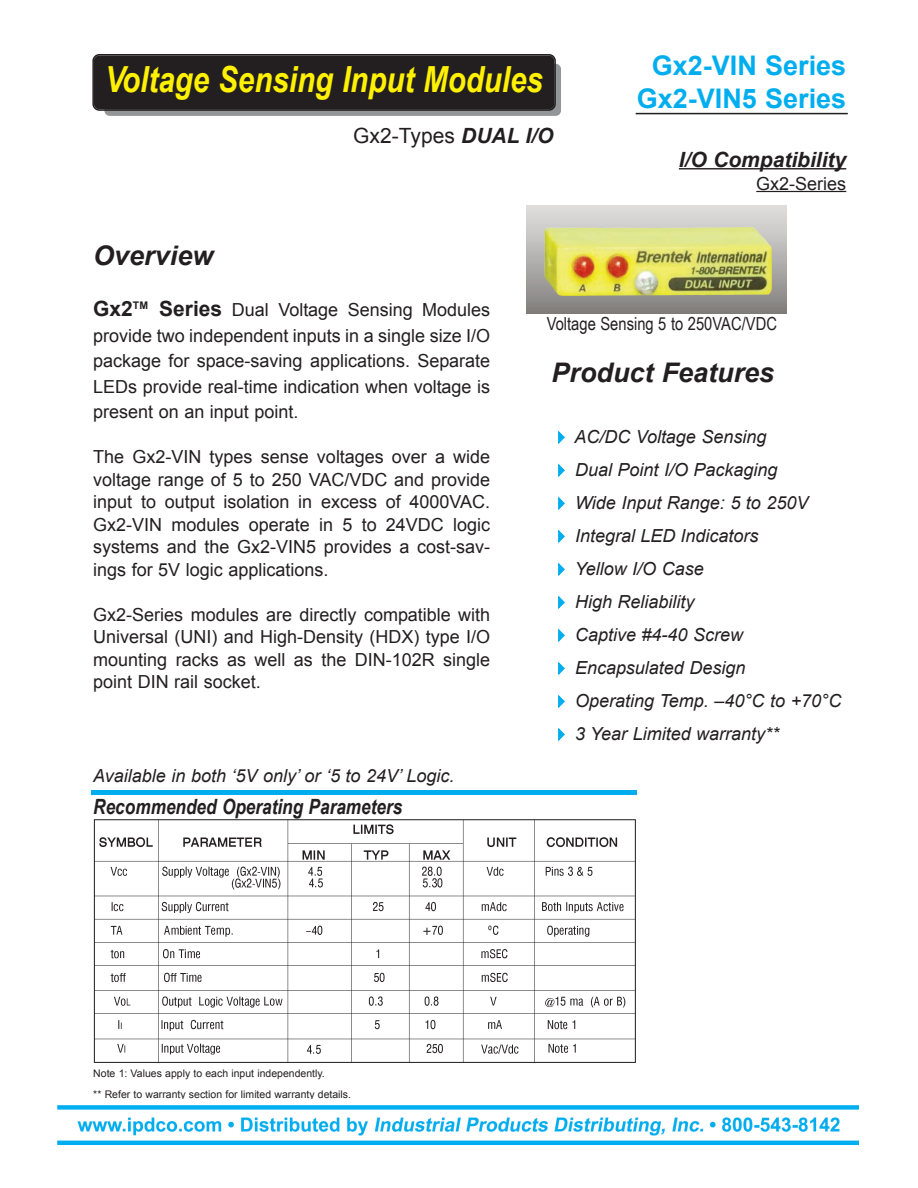
<style>
.page{position:relative;width:918px;height:1188px;background:#fff}
.page>*{position:absolute;margin:0;border:0;box-sizing:border-box;transform-origin:0 0}
.t1{font:italic 700 36px "Arial Narrow";color:#fff101}
.t2{font:700 27px/32.4px "Arial";color:#00aeef;text-align:center}
.t3{font:italic 700 27px "Arial";color:#231f20}
.t4{font:italic 700 21px "Arial Narrow";color:#231f20}
.t5{font:italic 700 21px "Arial";color:#231f20}
.t6{font:21px "Arial";color:#231f20}
.t7{font:18px/22.5px "Arial";color:#231f20;text-align:justify}
.t8{font:italic 18px "Arial";color:#231f20}
.t9{font:18px "Arial Narrow";color:#231f20}
.t10{font:10.5px "Arial";color:#231f20}
.s1{font-weight:700;font-style:italic}
.s2{font-weight:700;font-size:21px}
.s3{color:#00aeef}
</style>
<div class="page">
<img style="left:93px;top:819px;width:543px;height:244px">
<hr style="left:92px;top:790px;width:545px;height:4px;background:#00aeef">
<div style="left:104px;top:64px;width:457px;height:52px;background:#939598;border-radius:5px"></div>
<div style="left:92px;top:54px;width:464px;height:57px;background:#231f20"></div>
<hr style="left:679px;top:168px;width:167px;height:1px;background:#231f20">
<hr style="left:756px;top:191px;width:90px;height:1px;background:#231f20">
<hr style="left:636px;top:113px;width:212px;height:1px;background:#231f20">
<img style="left:545px;top:227px;width:227px;height:69px">
<img style="left:57px;top:1105px;width:802px;height:40px">
<svg style="left:420px;top:1114px;width:9px;height:9px"></svg>
<svg style="left:645px;top:1114px;width:8px;height:9px"></svg>
<h1 class="t1" style="left:105px;top:58px;width:439px">Voltage Sensing Input Modules</h1>
<h2 class="t2" style="left:637px;top:50px;width:211px">Gx2-VIN Series<br>Gx2-VIN5 Series</h2>
<p class="t6" style="left:353px;top:124px;width:202px">Gx2-Types <span class="s1">DUAL I/O</span></p>
<p class="t5" style="left:679px;top:148px;width:169px">I/O Compatibility</p>
<p class="t7" style="left:756px;top:172px;width:92px">Gx2-Series</p>
<h2 class="t3" style="left:93px;top:241px;width:122px">Overview</h2>
<p class="t7" style="left:93px;top:297px;width:398px;line-height:25.5px"><span class="s2">Gx2</span><sup>TM</sup> <span class="s2">Series</span> Dual Voltage Sensing Modules provide two independent inputs in a single size I/O package for space-saving applications. Separate LEDs provide real-time indication when voltage is present on an input point.</p>
<p class="t7" style="left:93px;top:446px;width:398px">The Gx2-VIN types sense voltages over a wide voltage range of 5 to 250 VAC/VDC and provide input to output isolation in excess of 4000VAC.<br>Gx2-VIN modules operate in 5 to 24VDC logic systems and the Gx2-VIN5 provides a cost-sav&shy;ings for 5V logic applications.</p>
<p class="t7" style="left:93px;top:603px;width:398px">Gx2-Series modules are directly compatible with Universal (UNI) and High-Density (HDX) type I/O mounting racks as well as the DIN-102R single point DIN rail socket.</p>
<p class="t8" style="left:93px;top:766px;width:363px">Available in both ‘5V only’ or ‘5 to 24V’ Logic.</p>
<p class="t4" style="left:93px;top:794px;width:311px">Recommended Operating Parameters</p>
<p class="t9" style="left:547px;top:313px;width:232px">Voltage Sensing 5 to 250VAC/VDC</p>
<h2 class="t3" style="left:552px;top:357px;width:224px">Product Features</h2>
<p class="t8" style="left:552px;top:427px;width:216px"><span class="s3">✔</span> AC/DC Voltage Sensing</p>
<p class="t8" style="left:552px;top:460px;width:227px"><span class="s3">✔</span> Dual Point I/O Packaging</p>
<p class="t8" style="left:552px;top:493px;width:258px"><span class="s3">✔</span> Wide Input Range: 5 to 250V</p>
<p class="t8" style="left:552px;top:526px;width:208px"><span class="s3">✔</span> Integral LED Indicators</p>
<p class="t8" style="left:552px;top:559px;width:153px"><span class="s3">✔</span> Yellow I/O Case</p>
<p class="t8" style="left:552px;top:592px;width:144px"><span class="s3">✔</span> High Reliability</p>
<p class="t8" style="left:552px;top:625px;width:193px"><span class="s3">✔</span> Captive #4-40 Screw</p>
<p class="t8" style="left:552px;top:658px;width:195px"><span class="s3">✔</span> Encapsulated Design</p>
<p class="t8" style="left:552px;top:691px;width:291px"><span class="s3">✔</span> Operating Temp. –40°C to +70°C</p>
<p class="t8" style="left:552px;top:724px;width:229px"><span class="s3">✔</span> 3 Year Limited warranty**</p>
<p class="t10" style="left:93px;top:1068px;width:233px">Note 1: Values apply to each input independently.</p>
<p class="t10" style="left:93px;top:1088px;width:259px">** Refer to warranty section for limited warranty details.</p>
</div>
